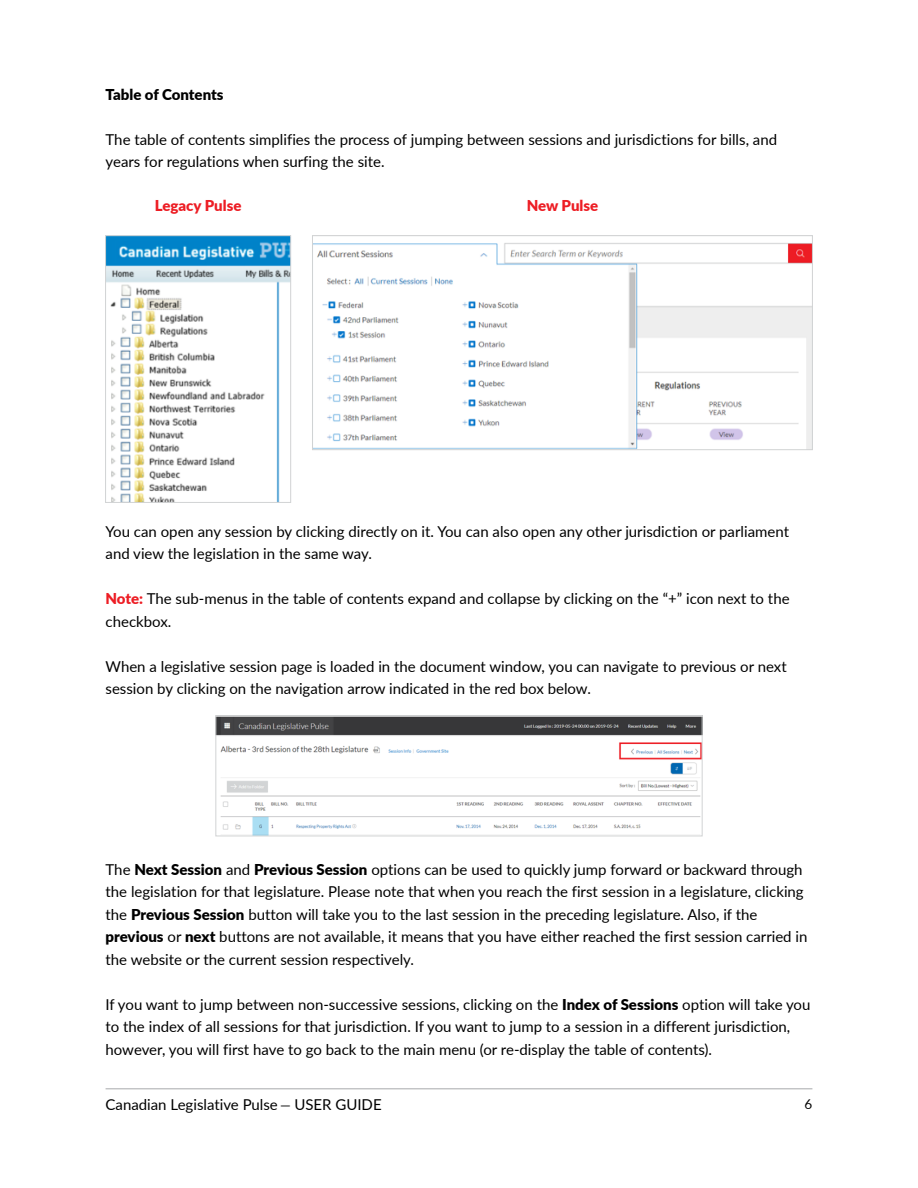
<style>
.page{position:relative;width:918px;height:1188px;background:#fff}
.page>*{position:absolute;margin:0;border:0;box-sizing:border-box;transform-origin:0 0}
.t1{font:15px/22.5px "Lato";color:#000}
.t2{font:900 15px "Lato";color:#ed1d24}
.t3{font:900 15px "Lato";letter-spacing:-.005em;color:#000}
.t4{font:13.5px "Lato";color:#000}
.s1{font-weight:900;color:#ed1d24}
.s2{font-weight:900}
.s3{font-size:13.5px}
</style>
<div class="page">
<hr style="left:106px;top:1089px;width:706px;height:1px;background:#a7a9ac">
<img style="left:107px;top:237px;width:182px;height:264px">
<div style="left:105px;top:235px;width:186px;height:268px;border:1px solid #d1d3d4"></div>
<img style="left:314px;top:243px;width:497px;height:205px">
<div style="left:312px;top:235px;width:501px;height:215px;border:1px solid #d1d3d4"></div>
<img style="left:217px;top:717px;width:484px;height:117px">
<div style="left:215px;top:715px;width:488px;height:121px;border:1px solid #d1d3d4"></div>
<p class="t3" style="left:106px;top:83px;width:119px">Table of Contents</p>
<p class="t1" style="left:106px;top:127px;width:673px">The table of contents simplifies the process of jumping between sessions and jurisdictions for bills, and years for regulations when surfing the site.</p>
<p class="t2" style="left:155px;top:194px;width:88px">Legacy Pulse</p>
<p class="t2" style="left:527px;top:194px;width:73px">New Pulse</p>
<p class="t1" style="left:106px;top:520px;width:685px">You can open any session by clicking directly on it. You can also open any other jurisdiction or parliament and view the legislation in the same way.</p>
<p class="t1" style="left:106px;top:587px;width:686px"><span class="s1">Note:</span> The sub-menus in the table of contents expand and collapse by clicking on the “+” icon next to the checkbox.</p>
<p class="t1" style="left:106px;top:655px;width:683px">When a legislative session page is loaded in the document window, you can navigate to previous or next session by clicking on the navigation arrow indicated in the red box below.</p>
<p class="t1" style="left:106px;top:857px;width:703px">The <span class="s2">Next Session</span> and <span class="s2">Previous Session</span> options can be used to quickly jump forward or backward through the legislation for that legislature. Please note that when you reach the first session in a legislature, clicking the <span class="s2">Previous Session</span> button will take you to the last session in the preceding legislature. Also, if the <span class="s2">previous</span> or <span class="s2">next</span> buttons are not available, it means that you have either reached the first session carried in the website or the current session respectively.</p>
<p class="t1" style="left:106px;top:992px;width:706px">If you want to jump between non-successive sessions, clicking on the <span class="s2">Index of Sessions</span> option will take you to the index of all sessions for that jurisdiction. If you want to jump to a session in a different jurisdiction, however, you will first have to go back to the main menu (or re-display the table of contents).</p>
<p class="t1" style="left:106px;top:1093px;width:278px">Canadian Legislative Pulse <span class="s3">—</span> USER GUIDE</p>
<p class="t4" style="left:804px;top:1094px;width:9px">6</p>
</div>
